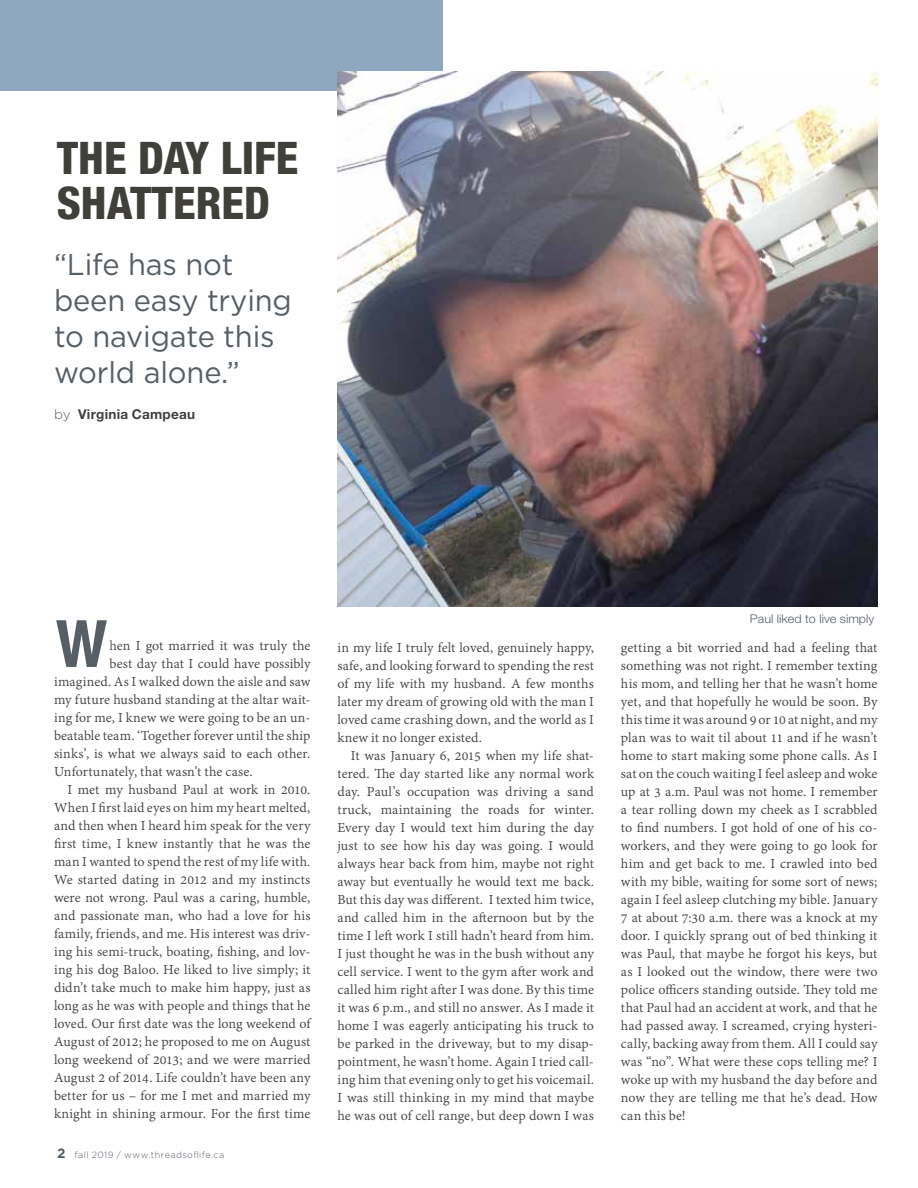
<style>
.page{position:relative;width:918px;height:1188px;background:#fff}
.page>*{position:absolute;margin:0;border:0;box-sizing:border-box;transform-origin:0 0}
.t1{font:800 condensed 45px/45px "Helvetica Neue";color:#403f39}
.t2{font:30px/36px "Gotham";letter-spacing:-.005em;color:#565e66}
.t3{font:15px/18px "Adobe Devanagari";letter-spacing:.005em;color:#414042;text-align:justify}
.t4{font:700 13.5px "Helvetica Neue";letter-spacing:.02em;color:#414042}
.t5{font:300 12px "Helvetica Neue";color:#565e66;scale:1.05 1}
.t6{font:300 9px "Gotham";letter-spacing:.045em;color:#565e66}
.s1{font-family:"Gotham";font-weight:300;color:#565e66}
.s2{font-weight:700;font-size:13.5px}
</style>
<div class="page">
<svg style="left:56px;top:620px;width:51px;height:47px"></svg>
<div style="left:0;top:0;width:442px;height:90px;background:#8fa7bf"></div>
<img style="left:338px;top:72px;width:540px;height:534px">
<h1 class="t1" style="left:57px;top:135px;width:243px">THE DAY LIFE<br>SHATTERED</h1>
<h2 class="t2" style="left:54px;top:245px;width:239px">“Life has not been easy trying to navigate this world alone.”</h2>
<p class="t4" style="left:54px;top:406px;width:143px"><span class="s1">by</span> Virginia Campeau</p>
<p class="t3" style="left:110px;top:638px;width:202px">hen I got married it was truly the</p>
<p class="t3" style="left:110px;top:656px;width:202px">best day that I could have possibly</p>
<p class="t3" style="left:54px;top:674px;width:258px">imagined. As I walked down the aisle and saw</p>
<p class="t3" style="left:54px;top:692px;width:258px">my future husband standing at the altar wait-</p>
<p class="t3" style="left:54px;top:710px;width:258px">ing for me, I knew we were going to be an un-</p>
<p class="t3" style="left:54px;top:728px;width:258px">beatable team. ‘Together forever until the ship</p>
<p class="t3" style="left:54px;top:746px;width:258px">sinks’, is what we always said to each other.</p>
<p class="t3" style="left:54px;top:764px;width:200px">Unfortunately, that wasn’t the case.</p>
<p class="t3" style="left:68px;top:782px;width:245px">I met my husband Paul at work in 2010.</p>
<p class="t3" style="left:54px;top:800px;width:258px">When I first laid eyes on him my heart melted,</p>
<p class="t3" style="left:54px;top:818px;width:258px">and then when I heard him speak for the very</p>
<p class="t3" style="left:54px;top:836px;width:258px">first time, I knew instantly that he was the</p>
<p class="t3" style="left:54px;top:854px;width:258px">man I wanted to spend the rest of my life with.</p>
<p class="t3" style="left:54px;top:872px;width:258px">We started dating in 2012 and my instincts</p>
<p class="t3" style="left:54px;top:890px;width:258px">were not wrong. Paul was a caring, humble,</p>
<p class="t3" style="left:54px;top:908px;width:258px">and passionate man, who had a love for his</p>
<p class="t3" style="left:54px;top:926px;width:258px">family, friends, and me. His interest was driv-</p>
<p class="t3" style="left:54px;top:944px;width:258px">ing his semi-truck, boating, fishing, and lov-</p>
<p class="t3" style="left:54px;top:962px;width:258px">ing his dog Baloo. He liked to live simply; it</p>
<p class="t3" style="left:54px;top:980px;width:258px">didn’t take much to make him happy, just as</p>
<p class="t3" style="left:54px;top:998px;width:258px">long as he was with people and things that he</p>
<p class="t3" style="left:54px;top:1016px;width:258px">loved. Our first date was the long weekend of</p>
<p class="t3" style="left:54px;top:1034px;width:258px">August of 2012; he proposed to me on August</p>
<p class="t3" style="left:54px;top:1052px;width:258px">long weekend of 2013; and we were married</p>
<p class="t3" style="left:54px;top:1070px;width:258px">August 2 of 2014. Life couldn’t have been any</p>
<p class="t3" style="left:54px;top:1088px;width:258px">better for us – for me I met and married my</p>
<p class="t3" style="left:54px;top:1106px;width:258px">knight in shining armour. For the first time</p>
<p class="t6" style="left:57px;top:1149px;width:169px"><span class="s2">2</span> fall 2019 / www.threadsoflife.ca</p>
<p class="t3" style="left:338px;top:640px;width:258px">in my life I truly felt loved, genuinely happy, safe, and looking forward to spending the rest of my life with my husband. A few months later my dream of growing old with the man I loved came crashing down, and the world as I knew it no longer existed.</p>
<p class="t3" style="left:337px;top:748px;width:258px;text-indent:14px">It was January 6, 2015 when my life shat&shy;tered. The day started like any normal work day. Paul’s occupation was driving a sand truck, maintaining the roads for winter.<br>Every day I would text him during the day just to see how his day was going. I would always hear back from him, maybe not right away but eventually he would text me back.<br>But this day was different. I texted him twice, and called him in the afternoon but by the time I left work I still hadn’t heard from him.<br>I just thought he was in the bush without any cell service. I went to the gym after work and called him right after I was done. By this time it was 6 p.m., and still no answer. As I made it home I was eagerly anticipating his truck to be parked in the driveway, but to my disap&shy;pointment, he wasn’t home. Again I tried call&shy;ing him that evening only to get his voicemail.<br>I was still thinking in my mind that maybe he was out of cell range, but deep down I was</p>
<p class="t5" style="left:750px;top:611px;width:120px">Paul liked to live simply</p>
<p class="t3" style="left:621px;top:640px;width:258px">getting a bit worried and had a feeling that something was not right. I remember texting his mom, and telling her that he wasn’t home yet, and that hopefully he would be soon. By this time it was around 9 or 10 at night, and my plan was to wait til about 11 and if he wasn’t home to start making some phone calls. As I sat on the couch waiting I feel asleep and woke up at 3 a.m. Paul was not home. I remember a tear rolling down my cheek as I scrabbled to find numbers. I got hold of one of his co&shy;workers, and they were going to go look for him and get back to me. I crawled into bed with my bible, waiting for some sort of news; again I feel asleep clutching my bible. January 7 at about 7:30 a.m. there was a knock at my door. I quickly sprang out of bed thinking it was Paul, that maybe he forgot his keys, but as I looked out the window, there were two police officers standing outside. They told me that Paul had an accident at work, and that he had passed away. I screamed, crying hysteri&shy;cally, backing away from them. All I could say was “no”. What were these cops telling me? I woke up with my husband the day before and now they are telling me that he’s dead. How can this be!</p>
</div>
